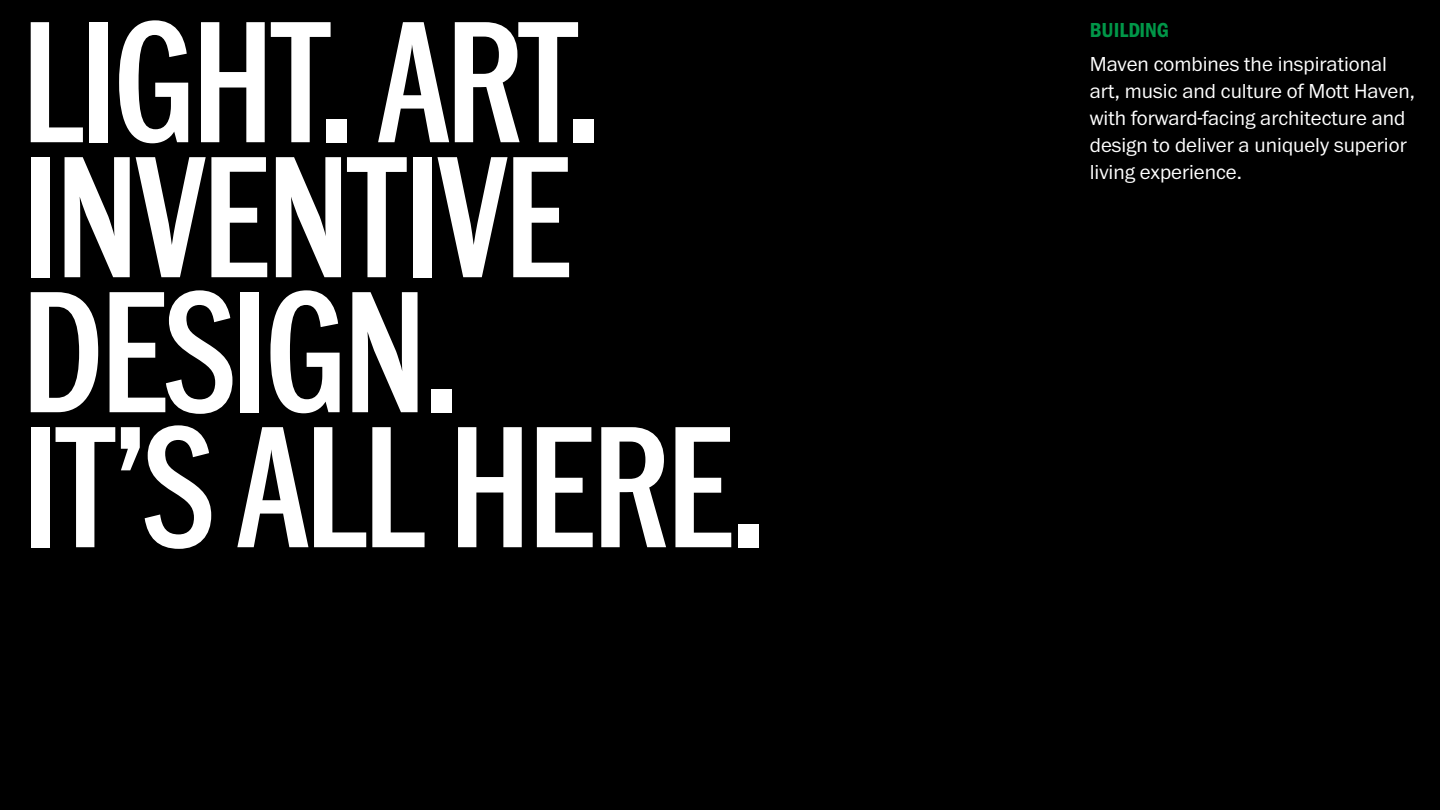
<style>
.page{position:relative;width:1440px;height:810px;background:#000}
.page>*{position:absolute;margin:0;border:0;box-sizing:border-box;transform-origin:0 0}
.t1{font:500 180px/135px "Franklin Cond ITC Pro";letter-spacing:-.025em;color:#fff}
.t2{font:300 21px/27px "Franklin ITC Pro";color:#fff}
.t3{font:21px "Franklin Gothic LT Pro Cn Dm";color:#019648}
</style>
<div class="page">
<h1 class="t1" style="left:21px;top:20px;width:748px">LIGHT. ART.<br>INVENTIVE<br>DESIGN.<br>IT’S ALL HERE.</h1>
<p class="t3" style="left:1090px;top:18px;width:81px">BUILDING</p>
<p class="t2" style="left:1090px;top:51px;width:327px">Maven combines the inspirational art, music and culture of Mott Haven, with forward-facing architecture and design to deliver a uniquely superior living experience.</p>
</div>
